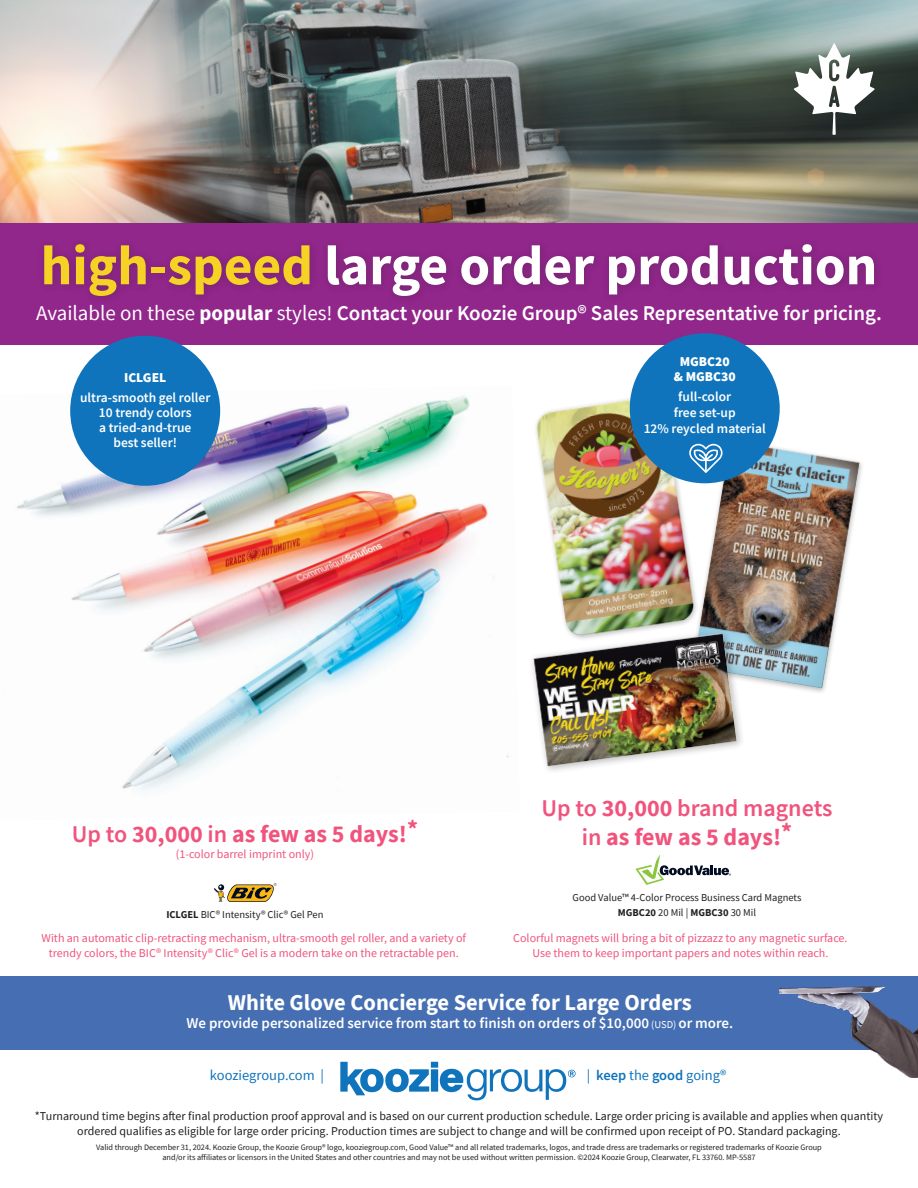
<style>
.page{position:relative;width:918px;height:1188px;background:#fff}
.page>*{position:absolute;margin:0;border:0;box-sizing:border-box;transform-origin:0 0}
.t1{font:700 55.5px "Source Sans Pro";color:#fff}
.t2{font:700 24px/28.5px "Source Sans Pro";color:#f0547d;text-align:center}
.t3{font:700 22.5px "Source Sans Pro";color:#fff}
.t4{font:600 21px "Source Sans Pro";color:#fff}
.t5{font:600 15px "Source Sans Pro";color:#fff}
.t6{font:14.55px "Source Sans Pro";color:#1074bc}
.t7{font:600 13.5px/15px "Source Sans Pro";color:#fff;text-align:center}
.t8{font:900 13.5px "Source Sans Pro";color:#fff}
.t9{font:12px/15px "Source Sans Pro";color:#f0547d;text-align:center}
.t10{font:12px "Source Sans Pro";color:#231f20}
.t11{font:10.5px "Source Sans Pro";color:#231f20}
.t12{font:700 10.5px "Source Sans Pro";color:#231f20}
.t13{font:8.25px "Source Sans Pro";color:#231f20}
.s1{color:#f6d225}
.s2{font-weight:400}
.s3{font-weight:700}
.s4{font-weight:900}
.s5{font-weight:600}
.s6{font-weight:400;font-size:10.5px}
</style>
<div class="page">
<img style="left:17px;top:386px;width:492px;height:404px">
<div style="left:0;top:976px;width:918px;height:74px;background:#456fb2"></div>
<img style="left:0;top:0;width:918px;height:223px">
<img style="left:536px;top:387px;width:147px;height:239px">
<img style="left:683px;top:434px;width:179px;height:258px">
<img style="left:532px;top:626px;width:213px;height:145px">
<div style="left:0;top:223px;width:918px;height:122px;background:#91268b"></div>
<div style="left:37px;top:238px;width:847px;height:68px;background:#231f20;opacity:.25"></div>
<div style="left:431px;top:1069px;width:7px;height:23px;background:#1074bc"></div>
<div style="left:431px;top:1062px;width:7px;height:6px;background:#1074bc"></div>
<svg style="left:340px;top:1062px;width:89px;height:33px"></svg>
<svg style="left:440px;top:1069px;width:136px;height:31px"></svg>
<div style="left:630px;top:333px;width:150px;height:150px;background:#1074bc;border-radius:50%"></div>
<img style="left:780px;top:986px;width:138px;height:91px">
<div style="left:70px;top:336px;width:150px;height:150px;background:#1074bc;border-radius:50%"></div>
<svg style="left:214px;top:883px;width:63px;height:19px"></svg>
<svg style="left:689px;top:444px;width:34px;height:29px"></svg>
<svg style="left:794px;top:43px;width:81px;height:92px"></svg>
<svg style="left:635px;top:854px;width:96px;height:31px"></svg>
<p class="t1" style="left:41px;top:228px;width:838px"><span class="s1">high-speed</span> large order production</p>
<p class="t4" style="left:36px;top:300px;width:847px"><span class="s2">Available on these</span> <span class="s3">popular</span> <span class="s2">styles!</span> Contact your Koozie Group® Sales Representative for pricing.</p>
<p class="t7" style="left:80px;top:368px;width:132px;line-height:19.5px"><span class="s4">ICLGEL<br></span>ultra-smooth gel roller</p>
<p class="t7" style="left:99px;top:404px;width:94px">10 trendy colors a tried-and-true best seller!</p>
<p class="t8" style="left:680px;top:352px;width:51px">MGBC20</p>
<p class="t8" style="left:674px;top:367px;width:63px">&amp; MGBC30</p>
<p class="t7" style="left:674px;top:388px;width:64px;line-height:16.2px">full-color free set-up</p>
<p class="t7" style="left:644px;top:421px;width:124px">12% reycled material</p>
<p class="t2" style="left:72px;top:819px;width:348px"><span class="s5">Up to</span> 30,000 <span class="s5">in</span> as few as 5 days!*</p>
<p class="t9" style="left:176px;top:847px;width:140px">(1-color barrel imprint only)</p>
<p class="t11" style="left:166px;top:907px;width:159px"><span class="s3">ICLGEL</span> BIC® Intensity® Clic® Gel Pen</p>
<p class="t2" style="left:542px;top:794px;width:292px"><span class="s5">Up to</span> 30,000 <span class="s5">brand magnets in</span> as few as 5 days!*</p>
<p class="t11" style="left:573px;top:891px;width:230px">Good Value™ 4-Color Process Business Card Magnets</p>
<p class="t12" style="left:618px;top:906px;width:140px">MGBC20 <span class="s2">20 Mil |</span> MGBC30 <span class="s2">30 Mil</span></p>
<p class="t9" style="left:42px;top:931px;width:426px">With an automatic clip-retracting mechanism, ultra-smooth gel roller, and a variety of trendy colors, the BIC® Intensity® Clic® Gel is a modern take on the retractable pen.</p>
<p class="t9" style="left:513px;top:931px;width:336px">Colorful magnets will bring a bit of pizzazz to any magnetic surface.<br>Use them to keep important papers and notes within reach.</p>
<p class="t3" style="left:228px;top:987px;width:465px">White Glove Concierge Service for Large Orders</p>
<p class="t5" style="left:186px;top:1013px;width:548px">We provide personalized service from start to finish on orders of $10,000 <span class="s6">(USD)</span> or more.</p>
<p class="t6" style="left:210px;top:1066px;width:116px">kooziegroup.com |</p>
<p class="t6" style="left:587px;top:1066px;width:141px">| <span class="s5">keep</span> the <span class="s5">good</span> going®</p>
<p class="t10" style="left:35px;top:1109px;width:850px">*Turnaround time begins after final production proof approval and is based on our current production schedule. Large order pricing is available and applies when quantity</p>
<p class="t10" style="left:77px;top:1124px;width:765px">ordered qualifies as eligible for large order pricing. Production times are subject to change and will be confirmed upon receipt of PO. Standard packaging.</p>
<p class="t13" style="left:96px;top:1142px;width:727px">Valid through December 31, 2024. Koozie Group, the Koozie Group® logo, kooziegroup.com, Good Value™ and all related trademarks, logos, and trade dress are trademarks or registered trademarks of Koozie Group</p>
<p class="t13" style="left:162px;top:1152px;width:595px">and/or its affiliates or licensors in the United States and other countries and may not be used without written permission. ©2024 Koozie Group, Clearwater, FL 33760. MP-5587</p>
</div>
